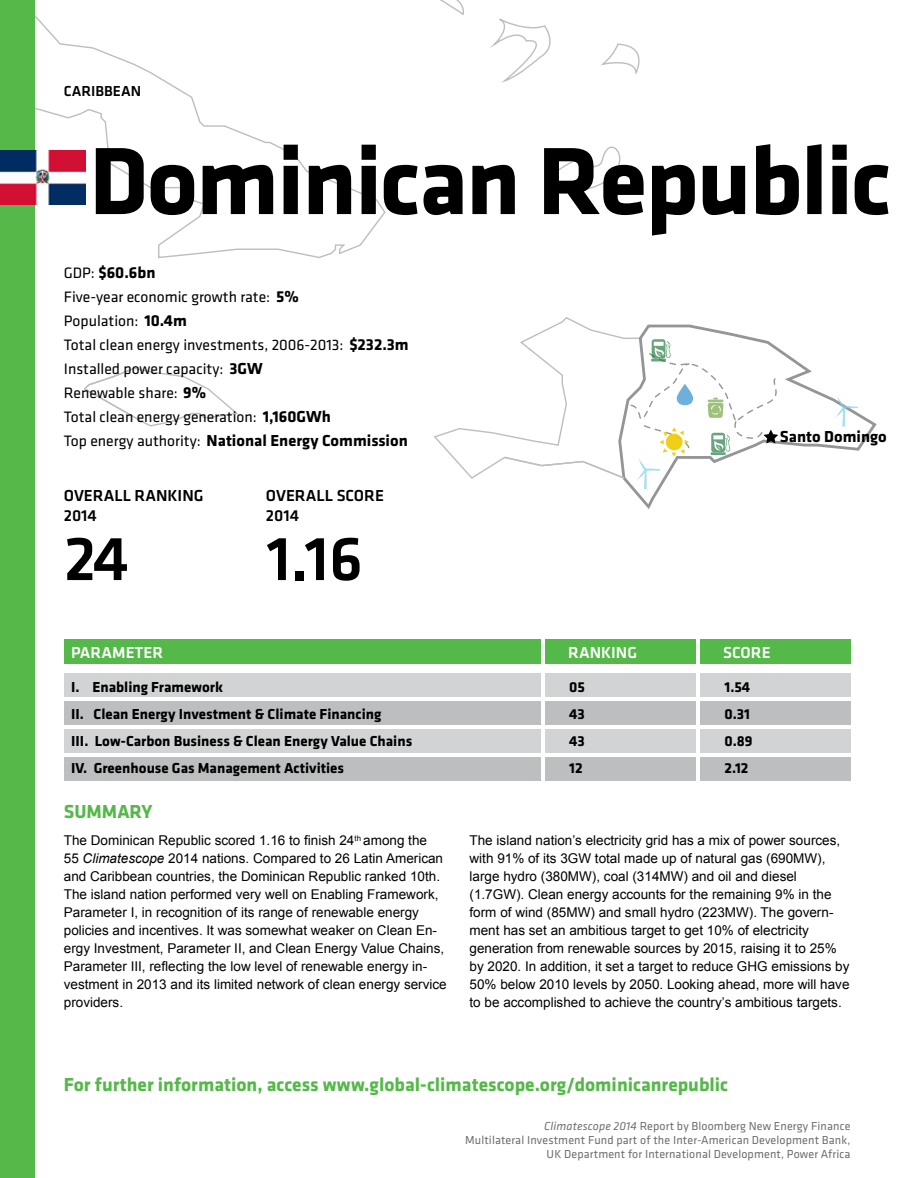
<style>
.page{position:relative;width:915px;height:1178px;background:#fff}
.page>*{position:absolute;margin:0;border:0;box-sizing:border-box;transform-origin:0 0}
.t1{font:700 99px "Klavika";letter-spacing:-.02em;color:#000}
.t2{font:500 64.65px "Klavika";color:#000}
.t3{font:700 19.5px "Klavika";color:#54b948}
.t4{font:700 16.5px "Klavika";color:#000}
.t5{font:500 16.5px/19.5px "Klavika";color:#000}
.t6{font:500 16.5px "Klavika";color:#fff}
.t7{font:15.6px/24px "Klavika";color:#000}
.t8{font:700 15px/27px "Klavika";color:#000}
.t9{font:500 15px "Klavika";color:#000}
.t10{font:13.5px/18px "Arial";color:#000}
.t11{font:12px/14.4px "Klavika";letter-spacing:.01em;color:#6d6e71;text-align:right}
.s1{font-weight:400;font-size:15.6px}
.s2{font-weight:700;font-size:16.5px}
.s3{font-style:italic}
</style>
<div class="page">
<svg style="left:632px;top:355px;width:245px;height:154px"></svg>
<svg style="left:34px;top:0;width:352px;height:259px"></svg>
<svg style="left:84px;top:367px;width:154px;height:60px"></svg>
<svg style="left:440px;top:0;width:24px;height:14px"></svg>
<svg style="left:492px;top:19px;width:59px;height:64px"></svg>
<svg style="left:601px;top:44px;width:39px;height:31px"></svg>
<svg style="left:548px;top:146px;width:73px;height:46px"></svg>
<div style="left:0;top:0;width:34px;height:1178px;background:#54b948"></div>
<img style="left:0;top:151px;width:85px;height:53px">
<div style="left:64px;top:673px;width:786px;height:24px;background:#d1d3d4"></div>
<div style="left:64px;top:729px;width:786px;height:24px;background:#d1d3d4"></div>
<div style="left:64px;top:701px;width:786px;height:24px;background:#bcbec0"></div>
<div style="left:64px;top:757px;width:786px;height:24px;background:#bcbec0"></div>
<div style="left:64px;top:639px;width:786px;height:25px;background:#54b948"></div>
<hr style="left:541px;top:639px;width:4px;height:146px;background:#fff">
<hr style="left:696px;top:639px;width:4px;height:146px;background:#fff">
<svg style="left:833px;top:394px;width:26px;height:33px"></svg>
<svg style="left:434px;top:317px;width:355px;height:173px"></svg>
<p class="t9" style="left:64px;top:81px;width:79px">CARIBBEAN</p>
<h1 class="t1" style="left:89px;top:110px;width:803px">Dominican Republic</h1>
<p class="t4" style="left:64px;top:260px;width:93px"><span class="s1">GDP:</span> $60.6bn</p>
<p class="t7" style="left:64px;top:284px;width:346px">Five-year economic growth rate: <span class="s2">5%<br></span>Population: <span class="s2">10.4m<br></span>Total clean energy investments, 2006-2013: <span class="s2">$232.3m </span>Installed power capacity: <span class="s2">3GW<br></span>Renewable share: <span class="s2">9%<br></span>Total clean energy generation: <span class="s2">1,160GWh</span></p>
<p class="t4" style="left:64px;top:428px;width:345px"><span class="s1">Top energy authority:</span> National Energy Commission</p>
<p class="t5" style="left:64px;top:486px;width:141px">OVERALL RANKING<br>2014</p>
<p class="t5" style="left:266px;top:486px;width:119px">OVERALL SCORE<br>2014</p>
<h2 class="t2" style="left:64px;top:515px;width:67px">24</h2>
<h2 class="t2" style="left:266px;top:515px;width:98px">1.16</h2>
<p class="t4" style="left:779px;top:424px;width:108px">Santo Domingo</p>
<p class="t6" style="left:71px;top:642px;width:93px">PARAMETER</p>
<p class="t6" style="left:568px;top:642px;width:70px">RANKING</p>
<p class="t6" style="left:723px;top:642px;width:49px">SCORE</p>
<p class="t8" style="left:71px;top:673px;width:342px">I. Enabling Framework<br>II. Clean Energy Investment &amp; Climate Financing<br>III. Low-Carbon Business &amp; Clean Energy Value Chains IV. Greenhouse Gas Management Activities</p>
<p class="t8" style="left:569px;top:673px;width:17px;text-align:justify">05<br>43<br>43<br>12</p>
<p class="t8" style="left:724px;top:673px;width:30px">1.54<br>0.31<br>0.89<br>2.12</p>
<h3 class="t3" style="left:64px;top:797px;width:90px">SUMMARY</h3>
<p class="t10" style="left:64px;top:831px;width:384px">The Dominican Republic scored 1.16 to finish 24<sup>th</sup> among the<br>55 <span class="s3">Climatescope</span> 2014 nations. Compared to 26 Latin American and Caribbean countries, the Dominican Republic ranked 10th.<br>The island nation performed very well on Enabling Framework, Parameter I, in recognition of its range of renewable energy policies and incentives. It was somewhat weaker on Clean En&shy;ergy Investment, Parameter II, and Clean Energy Value Chains, Parameter III, reflecting the low level of renewable energy in&shy;vestment in 2013 and its limited network of clean energy service providers.</p>
<p class="t10" style="left:469px;top:831px;width:381px">The island nation’s electricity grid has a mix of power sources, with 91% of its 3GW total made up of natural gas (690MW), large hydro (380MW), coal (314MW) and oil and diesel (1.7GW). Clean energy accounts for the remaining 9% in the form of wind (85MW) and small hydro (223MW). The govern&shy;ment has set an ambitious target to get 10% of electricity generation from renewable sources by 2015, raising it to 25% by 2020. In addition, it set a target to reduce GHG emissions by 50% below 2010 levels by 2050. Looking ahead, more will have to be accomplished to achieve the country’s ambitious targets.</p>
<h3 class="t3" style="left:64px;top:1070px;width:665px">For further information, access www.global-climatescope.org/dominicanrepublic</h3>
<p class="t11" style="left:465px;top:1118px;width:386px"><span class="s3">Climatescope 2014</span> Report by Bloomberg New Energy Finance<br>Multilateral Investment Fund part of the Inter-American Development Bank,<br>UK Department for International Development, Power Africa</p>
</div>
